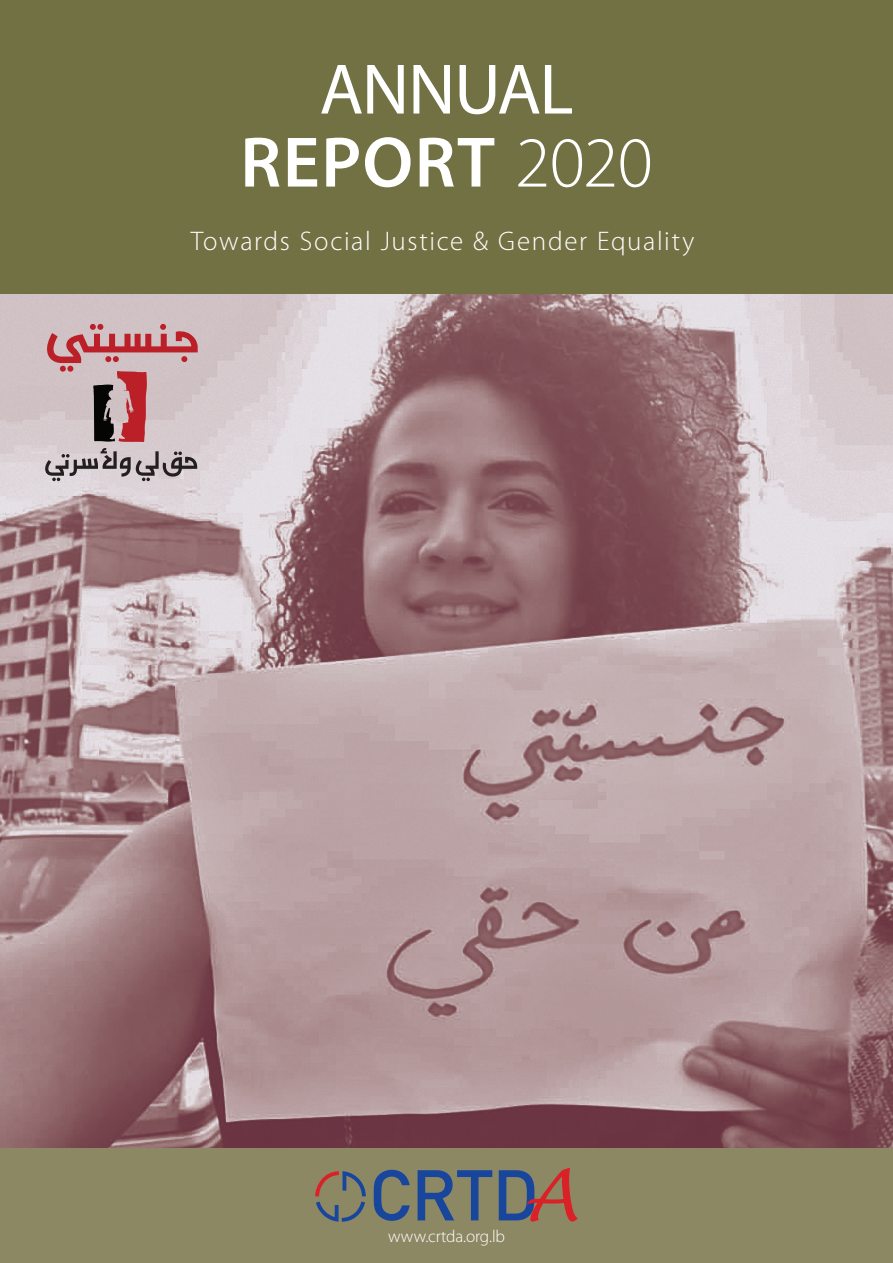
<style>
.page{position:relative;width:893px;height:1263px;background:#fff}
.page>*{position:absolute;margin:0;border:0;box-sizing:border-box;transform-origin:0 0}
.body{font:600 72px "Myriad Pro";letter-spacing:.02em;color:#fff}
.body-2{font:72px "Myriad Pro";letter-spacing:-.025em;color:#fff}
.body-3{font:300 27px "Myriad Pro";letter-spacing:.06em;color:#fff}
.body-4{font:300 17.25px "Myriad Pro";letter-spacing:-.01em;color:#fff}
.s1{font-weight:300}
</style>
<div class="page">
<img style="left:0;top:293px;width:893px;height:856px">
<div style="left:0;top:0;width:893px;height:293px;background:#727144"></div>
<div style="left:0;top:1149px;width:893px;height:114px;background:#8c8864"></div>
<svg style="left:374px;top:1170px;width:36px;height:51px"></svg>
<svg style="left:418px;top:1170px;width:74px;height:50px"></svg>
<svg style="left:499px;top:1168px;width:79px;height:53px"></svg>
<svg style="left:315px;top:1171px;width:51px;height:51px"></svg>
<svg style="left:47px;top:324px;width:151px;height:118px;background:#c2989c"></svg>
<svg style="left:45px;top:448px;width:152px;height:33px;background:#ada5a8"></svg>
<p class="body-2" style="left:319px;top:45px;width:256px">ANNUAL</p>
<p class="body" style="left:240px;top:117px;width:414px">REPORT <span class="s1">2020</span></p>
<p class="body-3" style="left:191px;top:225px;width:505px">Towards Social Justice &amp; Gender Equality</p>
<p class="body-4" style="left:388px;top:1226px;width:118px">www.crtda.org.lb</p>
</div>
